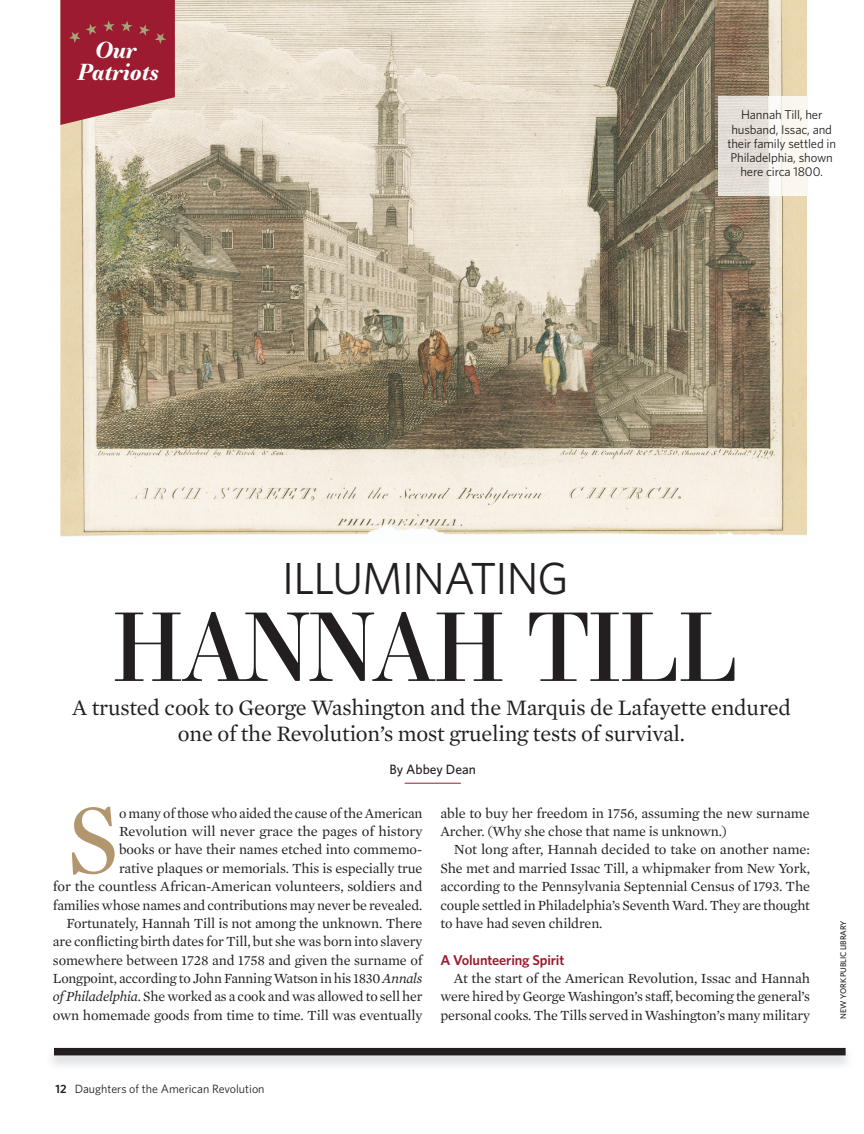
<style>
.page{position:relative;width:864px;height:1134px;background:#fff}
.page>*{position:absolute;margin:0;border:0;box-sizing:border-box;transform-origin:0 0}
.t1{font:100.8px "Mercury Text G1";color:#b2966e}
.t2{font:93px "Essonnes Display";letter-spacing:-.02em;color:#231f20}
.t3{font:45px "Whitney";letter-spacing:-.02em;color:#231f20}
.t4{font:22.5px/25.5px "Mercury Text G1";letter-spacing:-.01em;color:#231f20;text-align:center}
.t5{font:italic 700 22.5px/21.1px "Essonnes Text";letter-spacing:-.02em;color:#fff;text-align:center}
.t6{font:14.25px/18.3px "Mercury Text G1";letter-spacing:-.01em;color:#231f20;text-align:right}
.t7{font:600 14.25px "Whitney";letter-spacing:-.01em;color:#9c1b30}
.t8{font:500 13.5px "Whitney";letter-spacing:.005em;color:#231f20}
.t9{font:12.75px/14.2px "Whitney";letter-spacing:-.01em;color:#231f20;text-align:center}
.t10{font:12px "Whitney";color:#231f20}
.t11{font:500 8.25px "Whitney";letter-spacing:-.015em;color:#231f20}
.s1{font-style:italic}
.s2{font-weight:600}
</style>
<div class="page">
<div style="left:54px;top:1048px;width:792px;height:7px;background:#231f20"></div>
<img style="left:60px;top:0;width:747px;height:537px">
<svg style="left:60px;top:0;width:115px;height:125px;background:#a53443"></svg>
<hr style="left:405px;top:783px;width:56px;height:1px;background:#9c1b30">
<img style="left:718px;top:96px;width:89px;height:99px">
<p class="t5" style="left:78px;top:42px;width:83px">Our<br>Patriots</p>
<p class="t9" style="left:727px;top:109px;width:110px">Hannah Till, her husband, Issac, and their family settled in<br>Philadelphia, shown here circa 1800.</p>
<p class="t3" style="left:282px;top:562px;width:288px">ILLUMINATING</p>
<p class="t2" style="left:112px;top:611px;width:628px">HANNAH TILL</p>
<p class="t4" style="left:72px;top:697px;width:720px">A trusted cook to George Washington and the Marquis de Lafayette endured one of the Revolution’s most grueling tests of survival.</p>
<p class="t8" style="left:390px;top:764px;width:88px">By Abbey Dean</p>
<p class="t1" style="left:66px;top:800px;width:55px">S</p>
<p class="t6" style="left:53px;top:805px;width:371px">o many of those who aided the cause of the American Revolution will never grace the pages of history<br>books or have their names etched into commemo-<br>rative plaques or memorials. This is especially true<br>for the countless African-American volunteers, soldiers and families whose names and contributions may never be revealed.<br>Fortunately, Hannah Till is not among the unknown. There are conflicting birth dates for Till, but she was born into slavery somewhere between 1728 and 1758 and given the surname of Longpoint, according to John Fanning Watson in his 1830 <span class="s1">Annals of Philadelphia</span>. She worked as a cook and was allowed to sell her own homemade goods from time to time. Till was eventually</p>
<p class="t6" style="left:440px;top:805px;width:371px">able to buy her freedom in 1756, assuming the new surname</p>
<p class="t6" style="left:440px;top:823px;width:288px">Archer. (Why she chose that name is unknown.)</p>
<p class="t6" style="left:454px;top:842px;width:358px">Not long after, Hannah decided to take on another name:</p>
<p class="t6" style="left:440px;top:860px;width:371px">She met and married Issac Till, a whipmaker from New York,</p>
<p class="t6" style="left:440px;top:878px;width:371px">according to the Pennsylvania Septennial Census of 1793. The</p>
<p class="t6" style="left:440px;top:897px;width:371px">couple settled in Philadelphia’s Seventh Ward. They are thought</p>
<p class="t6" style="left:440px;top:915px;width:164px">to have had seven children.</p>
<p class="t7" style="left:440px;top:955px;width:125px">A Volunteering Spirit</p>
<p class="t6" style="left:454px;top:970px;width:358px">At the start of the American Revolution, Issac and Hannah</p>
<p class="t6" style="left:440px;top:989px;width:371px">were hired by George Washingon’s staff, becoming the general’s</p>
<p class="t6" style="left:440px;top:1007px;width:371px">personal cooks. The Tills served in Washington’s many military</p>
<p class="t10" style="left:56px;top:1085px;width:211px"><span class="s2">12</span> Daughters of the American Revolution</p>
<p class="t11" style="left:840px;top:1018px;width:100px;rotate:-90deg">NEW YORK PUBLIC LIBRARY</p>
</div>
